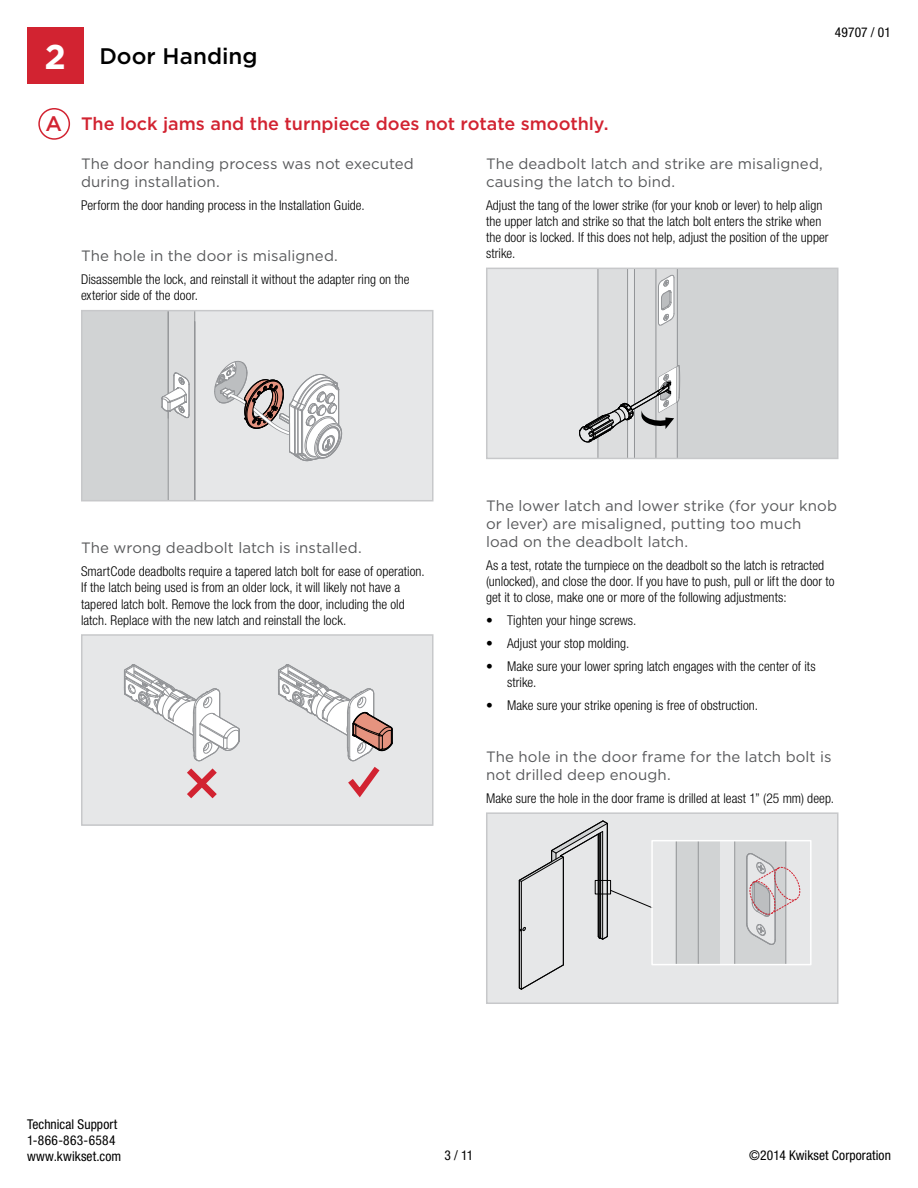
<style>
.page{position:relative;width:918px;height:1188px;background:#fff}
.page>*{position:absolute;margin:0;border:0;box-sizing:border-box;transform-origin:0 0}
.t1{font:500 22.5px "Gotham";color:#000}
.t2{font:500 18px "Gotham";color:#d22331}
.t3{font:15px/18px "Gotham";letter-spacing:.005em;color:#58595b}
.t4{font:300 condensed 13.5px/16.2px "Helvetica Neue LT Std";letter-spacing:.005em;color:#000}
.t5{font:condensed 13.5px/16.2px "Helvetica Neue LT Std";letter-spacing:.01em;color:#000}
.s1{font-weight:700;font-size:34.5px;color:#fff}
.s2{font-size:21px}
</style>
<div class="page">
<div style="left:27px;top:27px;width:56px;height:57px;background:#d22331"></div>
<div style="left:38px;top:108px;width:32px;height:32px;border:2px solid #d22331;border-radius:50%"></div>
<div style="left:82px;top:311px;width:351px;height:190px;background:#e6e7e8"></div>
<div style="left:82px;top:311px;width:86px;height:190px;background:#d1d3d4"></div>
<svg style="left:214px;top:361px;width:129px;height:101px"></svg>
<svg style="left:161px;top:313px;width:34px;height:185px"></svg>
<div style="left:81px;top:310px;width:353px;height:191px;border:2px solid #c7c8ca"></div>
<div style="left:82px;top:635px;width:351px;height:190px;background:#e6e7e8"></div>
<svg style="left:278px;top:664px;width:115px;height:134px"></svg>
<svg style="left:123px;top:664px;width:117px;height:135px"></svg>
<div style="left:81px;top:634px;width:353px;height:192px;border:2px solid #c7c8ca"></div>
<div style="left:487px;top:268px;width:351px;height:190px;background:#e6e7e8"></div>
<div style="left:676px;top:268px;width:162px;height:190px;background:#d1d3d4"></div>
<svg style="left:579px;top:271px;width:101px;height:185px"></svg>
<div style="left:486px;top:268px;width:352px;height:191px;border:2px solid #c7c8ca"></div>
<div style="left:487px;top:813px;width:351px;height:190px;background:#e6e7e8"></div>
<svg style="left:518px;top:820px;width:133px;height:170px"></svg>
<div style="left:595px;top:880px;width:16px;height:14px;border:1px solid #000"></div>
<div style="left:735px;top:841px;width:51px;height:124px;background:#d1d3d4"></div>
<div style="left:698px;top:841px;width:22px;height:124px;background:#d1d3d4"></div>
<div style="left:676px;top:841px;width:22px;height:124px;background:#d1d3d4"></div>
<hr style="left:676px;top:841px;width:1px;height:124px;background:#939598">
<hr style="left:698px;top:841px;width:1px;height:124px;background:#939598">
<hr style="left:734px;top:841px;width:1px;height:124px;background:#939598">
<hr style="left:786px;top:841px;width:1px;height:124px;background:#939598">
<div style="left:651px;top:840px;width:161px;height:125px;border:2px solid #fff"></div>
<svg style="left:746px;top:853px;width:55px;height:96px"></svg>
<div style="left:486px;top:812px;width:352px;height:192px;border:2px solid #c7c8ca"></div>
<h1 class="t1" style="left:44px;top:42px;width:215px"><span class="s1">2</span> Door Handing</h1>
<p class="t5" style="left:835px;top:24px;width:58px">49707 / 01</p>
<h2 class="t2" style="left:45px;top:112px;width:565px"><span class="s2">A</span> The lock jams and the turnpiece does not rotate smoothly.</h2>
<p class="t3" style="left:81px;top:154px;width:334px">The door handing process was not executed during installation.</p>
<p class="t4" style="left:81px;top:197px;width:285px">Perform the door handing process in the Installation Guide.</p>
<p class="t3" style="left:81px;top:247px;width:258px">The hole in the door is misaligned.</p>
<p class="t4" style="left:81px;top:271px;width:330px">Disassemble the lock, and reinstall it without the adapter ring on the exterior side of the door.</p>
<p class="t3" style="left:486px;top:154px;width:338px">The deadbolt latch and strike are misaligned, causing the latch to bind.</p>
<p class="t4" style="left:486px;top:197px;width:344px">Adjust the tang of the lower strike (for your knob or lever) to help align the upper latch and strike so that the latch bolt enters the strike when the door is locked. If this does not help, adjust the position of the upper strike.</p>
<p class="t3" style="left:81px;top:539px;width:282px">The wrong deadbolt latch is installed.</p>
<p class="t4" style="left:81px;top:563px;width:345px">SmartCode deadbolts require a tapered latch bolt for ease of operation.<br>If the latch being used is from an older lock, it will likely not have a tapered latch bolt. Remove the lock from the door, including the old latch. Replace with the new latch and reinstall the lock.</p>
<p class="t3" style="left:486px;top:496px;width:352px">The lower latch and lower strike (for your knob or lever) are misaligned, putting too much load on the deadbolt latch.</p>
<p class="t4" style="left:486px;top:557px;width:350px">As a test, rotate the turnpiece on the deadbolt so the latch is retracted (unlocked), and close the door. If you have to push, pull or lift the door to get it to close, make one or more of the following adjustments:</p>
<p class="t4" style="left:486px;top:612px;width:152px">• Tighten your hinge screws.</p>
<p class="t4" style="left:486px;top:635px;width:145px">• Adjust your stop molding.</p>
<p class="t4" style="left:507px;top:658px;width:310px;text-indent:-21px">• Make sure your lower spring latch engages with the center of its strike.</p>
<p class="t4" style="left:486px;top:697px;width:274px">• Make sure your strike opening is free of obstruction.</p>
<p class="t3" style="left:486px;top:747px;width:347px">The hole in the door frame for the latch bolt is not drilled deep enough.</p>
<p class="t4" style="left:486px;top:790px;width:350px">Make sure the hole in the door frame is drilled at least 1” (25 mm) deep.</p>
<p class="t5" style="left:27px;top:1116px;width:96px">Technical Support<br>1-866-863-6584 www.kwikset.com</p>
<p class="t5" style="left:445px;top:1147px;width:30px">3 / 11</p>
<p class="t5" style="left:749px;top:1147px;width:143px">©2014 Kwikset Corporation</p>
</div>
